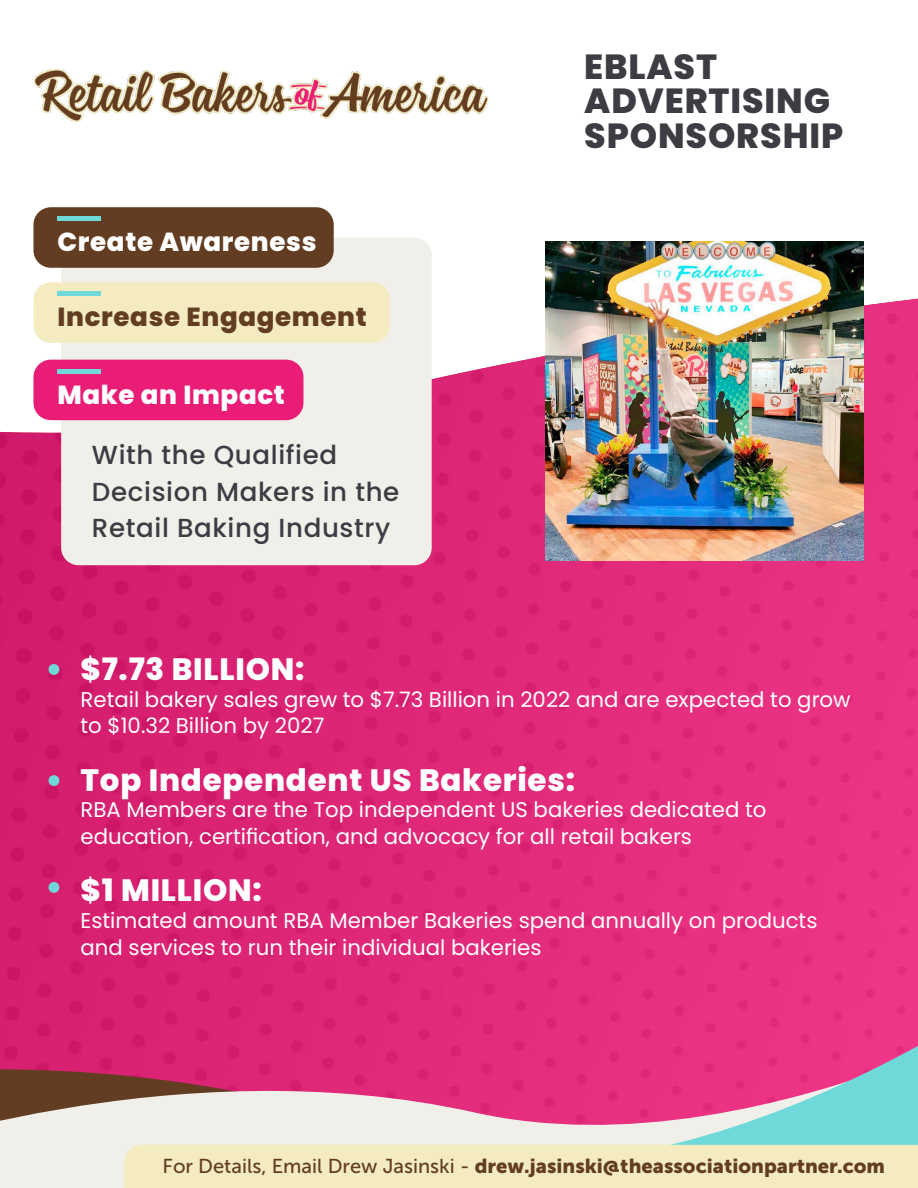
<style>
.page{position:relative;width:918px;height:1188px;background:#fff}
.page>*{position:absolute;margin:0;border:0;box-sizing:border-box;transform-origin:0 0}
.t1{font:800 34.8px "Poppins";letter-spacing:.025em;color:#3d3c42}
.t2{font:800 30.9px "Poppins";letter-spacing:.025em;color:#fff}
.t3{font:500 26.1px/36.3px "Poppins";letter-spacing:.025em;color:#3d3c42}
.t4{font:800 26.1px "Poppins";letter-spacing:.025em;color:#fff}
.t5{font:800 26.1px "Poppins";letter-spacing:.025em;color:#623d22}
.t6{font:21.3px/26.5px "Poppins";color:#fff}
.t7{font:20.1px "Museo Sans 900";color:#623d22}
.s1{font-family:"Museo Sans 500"}
</style>
<div class="page">
<img style="left:0;top:299px;width:918px;height:616px">
<img style="left:545px;top:242px;width:319px;height:318px">
<div style="left:61px;top:238px;width:371px;height:327px;background:#f0efea;border-radius:17px"></div>
<div style="left:33px;top:207px;width:301px;height:61px;background:#623d22;border-radius:17px"></div>
<hr style="left:57px;top:217px;width:44px;height:4px;background:#6fd8d8">
<div style="left:33px;top:282px;width:357px;height:61px;background:#f4ebc0;border-radius:17px"></div>
<hr style="left:57px;top:292px;width:44px;height:4px;background:#6fd8d8">
<div style="left:33px;top:360px;width:270px;height:60px;background:#e91d76;border-radius:17px"></div>
<hr style="left:57px;top:369px;width:44px;height:4px;background:#6fd8d8">
<img style="left:34px;top:69px;width:455px;height:52px">
<div style="left:48px;top:664px;width:11px;height:11px;background:#6fd8d8;border-radius:50%"></div>
<div style="left:48px;top:775px;width:11px;height:11px;background:#6fd8d8;border-radius:50%"></div>
<div style="left:48px;top:882px;width:11px;height:11px;background:#6fd8d8;border-radius:50%"></div>
<svg style="left:0;top:915px;width:918px;height:273px;background:#da508c"></svg>
<div style="left:124px;top:1145px;width:794px;height:43px;background:#f4ebc0"></div>
<p class="t4" style="left:57px;top:227px;width:261px">Create Awareness</p>
<p class="t5" style="left:57px;top:302px;width:311px">Increase Engagement</p>
<p class="t4" style="left:57px;top:379px;width:229px">Make an Impact</p>
<p class="t3" style="left:92px;top:437px;width:309px">With the Qualified<br>Decision Makers in the<br>Retail Baking Industry</p>
<p class="t1" style="left:584px;top:46px;width:134px">EBLAST</p>
<p class="t1" style="left:584px;top:81px;width:247px">ADVERTISING</p>
<p class="t1" style="left:584px;top:116px;width:260px">SPONSORSHIP</p>
<p class="t2" style="left:81px;top:651px;width:225px">$7.73 BILLION:</p>
<p class="t6" style="left:81px;top:686px;width:772px">Retail bakery sales grew to $7.73 Billion in 2022 and are expected to grow to $10.32 Billion by 2027</p>
<p class="t2" style="left:81px;top:762px;width:496px">Top Independent US Bakeries:</p>
<p class="t6" style="left:81px;top:797px;width:687px">RBA Members are the Top independent US bakeries dedicated to education, certification, and advocacy for all retail bakers</p>
<p class="t2" style="left:81px;top:873px;width:183px">$1 MILLION:</p>
<p class="t6" style="left:81px;top:907px;width:738px">Estimated amount RBA Member Bakeries spend annually on products and services to run their individual bakeries</p>
<p class="t7" style="left:163px;top:1155px;width:724px"><span class="s1">For Details, Email Drew Jasinski -</span> drew.jasinski@theassociationpartner.com</p>
</div>
